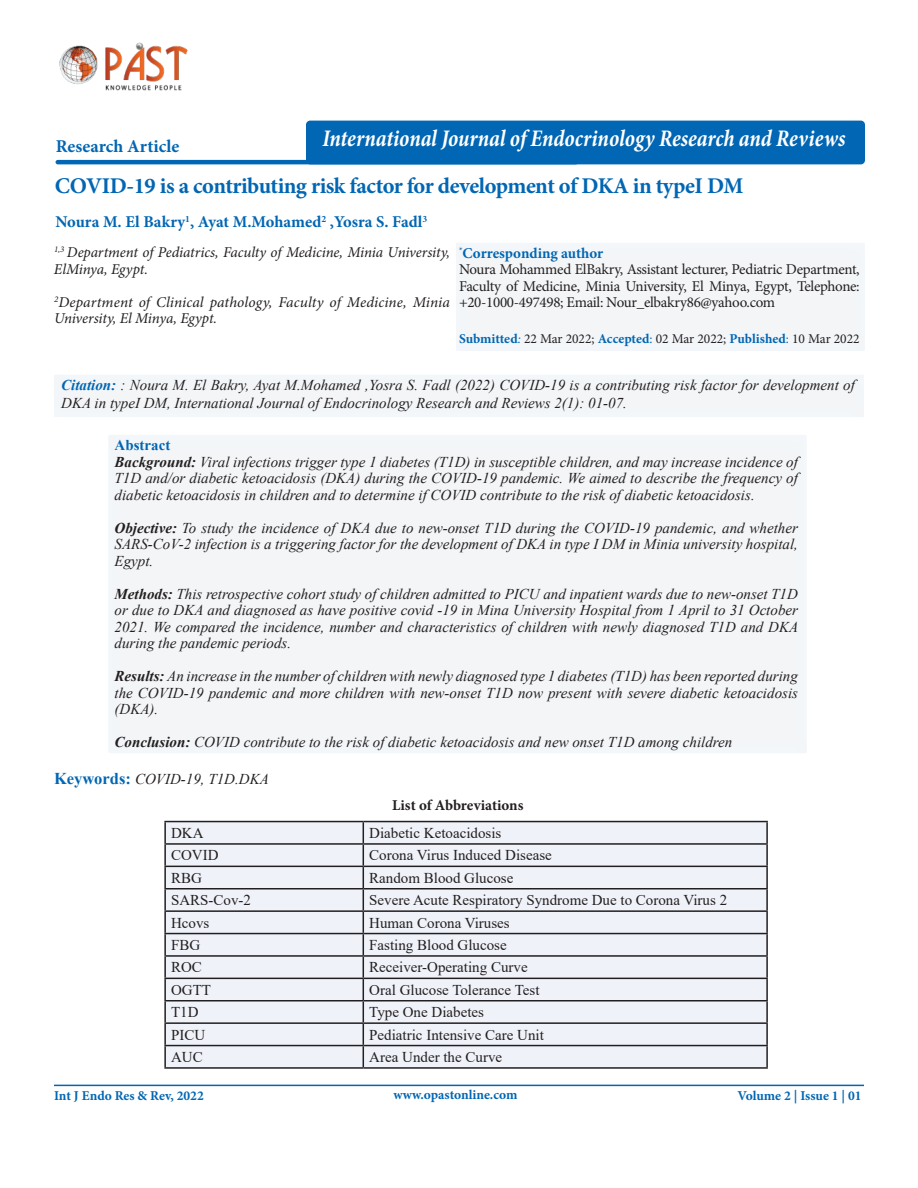
<style>
.page{position:relative;width:918px;height:1188px;background:#fff}
.page>*{position:absolute;margin:0;border:0;box-sizing:border-box;transform-origin:0 0}
.t1{font:italic 700 condensed 24px "Minion Pro";letter-spacing:-.005em;color:#fff;scale:.92 1}
.t2{font:700 22.5px "Minion Pro";letter-spacing:-.025em;color:#0166b3}
.t3{font:700 18px "Minion Pro";color:#0166b3}
.t4{font:700 16.5px "Minion Pro";color:#0166b3}
.t5{font:italic 15px/16.5px "Times New Roman";color:#231f20;text-align:justify}
.t6{font:15px "Times New Roman";color:#231f20}
.t7{font:15px/16.5px "Minion Pro";letter-spacing:-.02em;color:#231f20}
.t8{font:italic 15px/16.5px "Minion Pro";letter-spacing:-.005em;color:#231f20}
.t9{font:700 15px "Minion Pro";letter-spacing:-.005em;color:#231f20}
.t10{font:13.5px "Minion Pro";color:#231f20}
.t11{font:700 13.5px "Minion Pro";color:#0166b3}
.s1{font-weight:700;color:#0166b3}
.s2{font-style:italic;color:#0166b3}
.s3{color:#0166b3}
.s4{font-weight:700;font-style:normal;color:#0166b3}
.s5{font-weight:700}
.s6{font-weight:700;font-style:normal;font-size:16.5px;color:#0166b3}
</style>
<div class="page">
<hr style="left:56px;top:160px;width:522px;height:4px;background:#0166b3;border-radius:2px">
<hr style="left:54px;top:1085px;width:810px;height:1px;background:#0166b3">
<div style="left:306px;top:121px;width:559px;height:43px;background:#0166b3;border-radius:4px"></div>
<div style="left:452px;top:237px;width:414px;height:115px;background:#f3f5f7"></div>
<div style="left:105px;top:429px;width:703px;height:326px;background:#f3f5f7"></div>
<img style="left:59px;top:42px;width:129px;height:49px">
<div style="left:51px;top:368px;width:815px;height:51px;background:#f3f6f8"></div>
<div style="left:166px;top:822px;width:600px;height:245px;background:#eff2f9"></div>
<hr style="left:164px;top:821px;width:199px;height:1px;background:#231f20">
<hr style="left:164px;top:822px;width:2px;height:21px;background:#231f20">
<hr style="left:363px;top:821px;width:405px;height:1px;background:#231f20">
<hr style="left:766px;top:822px;width:2px;height:21px;background:#231f20">
<hr style="left:164px;top:843px;width:199px;height:2px;background:#231f20">
<hr style="left:164px;top:845px;width:2px;height:21px;background:#231f20">
<hr style="left:363px;top:843px;width:405px;height:2px;background:#231f20">
<hr style="left:766px;top:845px;width:2px;height:21px;background:#231f20">
<hr style="left:164px;top:866px;width:199px;height:1px;background:#231f20">
<hr style="left:164px;top:867px;width:2px;height:21px;background:#231f20">
<hr style="left:363px;top:866px;width:405px;height:1px;background:#231f20">
<hr style="left:766px;top:867px;width:2px;height:21px;background:#231f20">
<hr style="left:164px;top:888px;width:199px;height:2px;background:#231f20">
<hr style="left:164px;top:890px;width:2px;height:20px;background:#231f20">
<hr style="left:363px;top:888px;width:405px;height:2px;background:#231f20">
<hr style="left:766px;top:890px;width:2px;height:20px;background:#231f20">
<hr style="left:164px;top:910px;width:199px;height:2px;background:#231f20">
<hr style="left:164px;top:912px;width:2px;height:21px;background:#231f20">
<hr style="left:363px;top:910px;width:405px;height:2px;background:#231f20">
<hr style="left:766px;top:912px;width:2px;height:21px;background:#231f20">
<hr style="left:164px;top:933px;width:199px;height:1px;background:#231f20">
<hr style="left:164px;top:934px;width:2px;height:21px;background:#231f20">
<hr style="left:363px;top:933px;width:405px;height:1px;background:#231f20">
<hr style="left:766px;top:934px;width:2px;height:21px;background:#231f20">
<hr style="left:164px;top:955px;width:199px;height:2px;background:#231f20">
<hr style="left:164px;top:957px;width:2px;height:21px;background:#231f20">
<hr style="left:363px;top:955px;width:405px;height:2px;background:#231f20">
<hr style="left:766px;top:957px;width:2px;height:21px;background:#231f20">
<hr style="left:164px;top:978px;width:199px;height:1px;background:#231f20">
<hr style="left:164px;top:979px;width:2px;height:21px;background:#231f20">
<hr style="left:363px;top:978px;width:405px;height:1px;background:#231f20">
<hr style="left:766px;top:979px;width:2px;height:21px;background:#231f20">
<hr style="left:164px;top:1000px;width:199px;height:2px;background:#231f20">
<hr style="left:164px;top:1002px;width:2px;height:20px;background:#231f20">
<hr style="left:363px;top:1000px;width:405px;height:2px;background:#231f20">
<hr style="left:766px;top:1002px;width:2px;height:20px;background:#231f20">
<hr style="left:164px;top:1022px;width:199px;height:2px;background:#231f20">
<hr style="left:164px;top:1024px;width:2px;height:21px;background:#231f20">
<hr style="left:363px;top:1022px;width:405px;height:2px;background:#231f20">
<hr style="left:766px;top:1024px;width:2px;height:21px;background:#231f20">
<hr style="left:164px;top:1045px;width:199px;height:1px;background:#231f20">
<hr style="left:164px;top:1046px;width:2px;height:21px;background:#231f20">
<hr style="left:363px;top:1045px;width:405px;height:1px;background:#231f20">
<svg style="left:363px;top:822px;width:1px;height:245px"></svg>
<hr style="left:766px;top:1046px;width:2px;height:21px;background:#231f20">
<hr style="left:164px;top:1067px;width:199px;height:2px;background:#231f20">
<hr style="left:363px;top:1067px;width:405px;height:2px;background:#231f20">
<p class="t3" style="left:56px;top:133px;width:125px">Research Article</p>
<h1 class="t1" style="left:323px;top:122px;width:570px">International Journal of Endocrinology Research and Reviews</h1>
<h2 class="t2" style="left:55px;top:170px;width:690px">COVID-19 is a contributing risk factor for development of DKA in typeI DM</h2>
<p class="t4" style="left:55px;top:210px;width:374px">Noura M. El Bakry<sup>1</sup>, Ayat M.Mohamed<sup>2</sup> ,Yosra S. Fadl<sup>3</sup></p>
<p class="t8" style="left:54px;top:244px;width:397px"><sup>1,3</sup> Department of Pediatrics, Faculty of Medicine, Minia University,<br>ElMinya, Egypt.</p>
<p class="t8" style="left:54px;top:293px;width:398px"><sup>2</sup>Department of Clinical pathology, Faculty of Medicine, Minia<br>University, El Minya, Egypt.</p>
<p class="t7" style="left:459px;top:245px;width:402px"><sup>*</sup><span class="s1">Corresponding author<br></span>Noura Mohammed ElBakry, Assistant lecturer, Pediatric Department, Faculty of Medicine, Minia University, El Minya, Egypt, Telephone: +20-1000-497498; Email: Nour_elbakry86@yahoo.com</p>
<p class="t10" style="left:459px;top:330px;width:402px"><span class="s1">Submitted</span><span class="s2">:</span> 22 Mar 2022; <span class="s1">Accepted</span><span class="s3">:</span> 02 Mar 2022; <span class="s1">Published</span><span class="s3">:</span> 10 Mar 2022</p>
<p class="t5" style="left:61px;top:375px;width:795px;line-height:18px"><span class="s1">Citation:</span> : Noura M. El Bakry, Ayat M.Mohamed ,Yosra S. Fadl (2022) COVID-19 is a contributing risk factor for development of<br>DKA in typeI DM, International Journal of Endocrinology Research and Reviews 2(1): 01-07.</p>
<p class="t5" style="left:115px;top:437px;width:685px;text-align:left"><span class="s4">Abstract<br></span><span class="s5">Background:</span> Viral infections trigger type 1 diabetes (T1D) in susceptible children, and may increase incidence of T1D and/or diabetic ketoacidosis (DKA) during the COVID-19 pandemic. We aimed to describe the frequency of diabetic ketoacidosis in children and to determine if COVID contribute to the risk of diabetic ketoacidosis.</p>
<p class="t5" style="left:115px;top:519px;width:685px"><span class="s5">Objective:</span> To study the incidence of DKA due to new-onset T1D during the COVID-19 pandemic, and whether SARS-CoV-2 infection is a triggering factor for the development of DKA in type I DM in Minia university hospital, Egypt.</p>
<p class="t5" style="left:115px;top:585px;width:685px"><span class="s5">Methods:</span> This retrospective cohort study of children admitted to PICU and inpatient wards due to new-onset T1D or due to DKA and diagnosed as have positive covid -19 in Mina University Hospital from 1 April to 31 October 2021. We compared the incidence, number and characteristics of children with newly diagnosed T1D and DKA during the pandemic periods.</p>
<p class="t5" style="left:115px;top:668px;width:685px"><span class="s5">Results:</span> An increase in the number of children with newly diagnosed type 1 diabetes (T1D) has been reported during the COVID-19 pandemic and more children with new-onset T1D now present with severe diabetic ketoacidosis (DKA).</p>
<p class="t5" style="left:115px;top:734px;width:619px"><span class="s5">Conclusion:</span> COVID contribute to the risk of diabetic ketoacidosis and new onset T1D among children</p>
<p class="t5" style="left:54px;top:771px;width:216px"><span class="s6">Keywords:</span> COVID-19, T1D.DKA</p>
<p class="t9" style="left:392px;top:795px;width:133px">List of Abbreviations</p>
<p class="t6" style="left:171px;top:822px;width:34px">DKA</p>
<p class="t6" style="left:369px;top:822px;width:134px">Diabetic Ketoacidosis</p>
<p class="t6" style="left:171px;top:845px;width:49px">COVID</p>
<p class="t6" style="left:369px;top:845px;width:184px">Corona Virus Induced Disease</p>
<p class="t6" style="left:171px;top:867px;width:32px">RBG</p>
<p class="t6" style="left:369px;top:867px;width:146px">Random Blood Glucose</p>
<p class="t6" style="left:171px;top:890px;width:82px">SARS‐Cov‐2</p>
<p class="t6" style="left:369px;top:890px;width:359px">Severe Acute Respiratory Syndrome Due to Corona Virus 2</p>
<p class="t6" style="left:171px;top:912px;width:40px">Hcovs</p>
<p class="t6" style="left:369px;top:912px;width:142px">Human Corona Viruses</p>
<p class="t6" style="left:171px;top:934px;width:31px">FBG</p>
<p class="t6" style="left:369px;top:934px;width:139px">Fasting Blood Glucose</p>
<p class="t6" style="left:171px;top:957px;width:32px">ROC</p>
<p class="t6" style="left:369px;top:957px;width:160px">Receiver-Operating Curve</p>
<p class="t6" style="left:171px;top:979px;width:41px">OGTT</p>
<p class="t6" style="left:369px;top:979px;width:172px">Oral Glucose Tolerance Test</p>
<p class="t6" style="left:171px;top:1002px;width:29px">T1D</p>
<p class="t6" style="left:369px;top:1002px;width:116px">Type One Diabetes</p>
<p class="t6" style="left:171px;top:1024px;width:36px">PICU</p>
<p class="t6" style="left:369px;top:1024px;width:176px">Pediatric Intensive Care Unit</p>
<p class="t6" style="left:171px;top:1046px;width:33px">AUC</p>
<p class="t6" style="left:369px;top:1046px;width:134px">Area Under the Curve</p>
<p class="t11" style="left:54px;top:1086px;width:151px">Int J Endo Res &amp; Rev, 2022</p>
<p class="t11" style="left:393px;top:1085px;width:126px">www.opastonline.com</p>
<p class="t11" style="left:737px;top:1086px;width:126px">Volume 2 | Issue 1 | 01</p>
</div>
